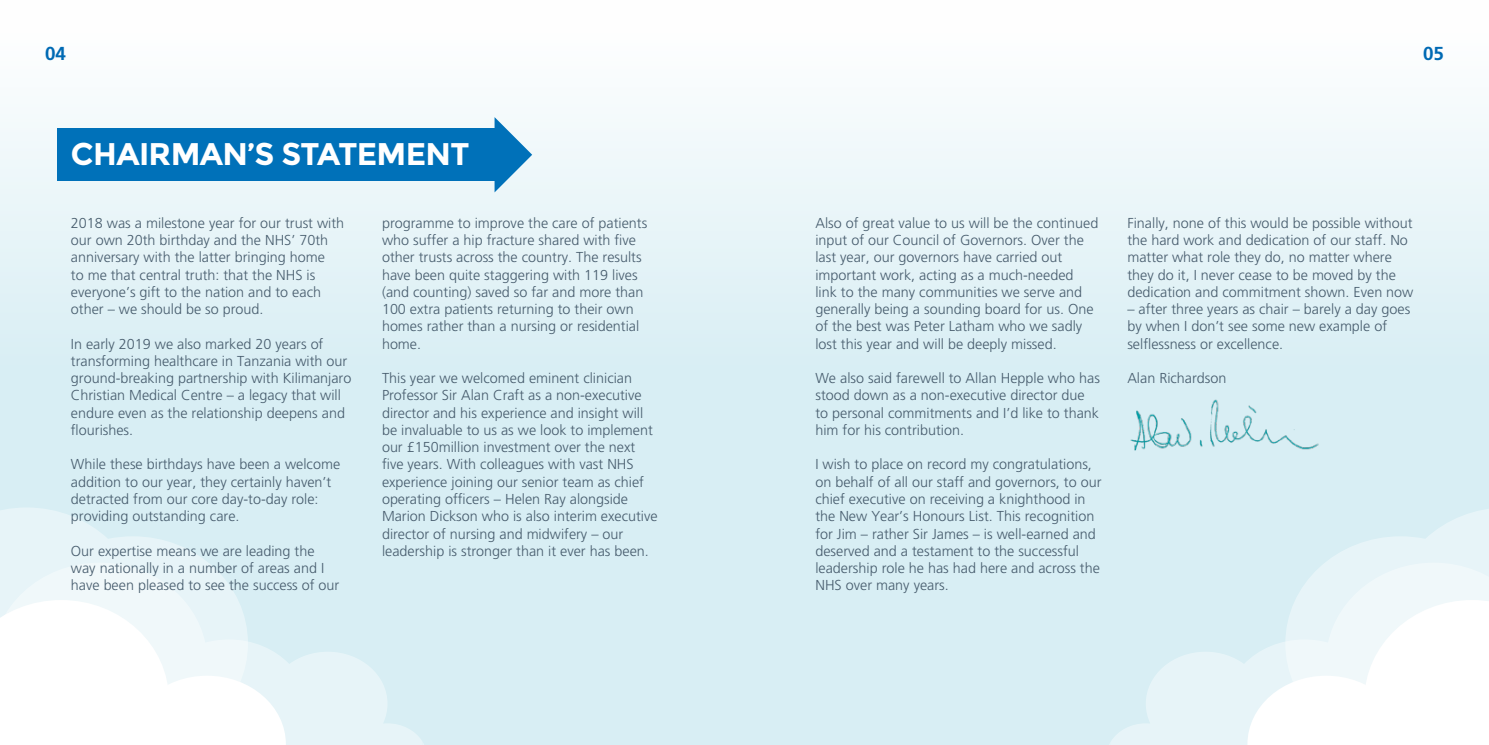
<style>
.page{position:relative;width:1489px;height:745px;background:#fff}
.page>*{position:absolute;margin:0;border:0;box-sizing:border-box;transform-origin:0 0}
.t1{font:700 31.25px "Montserrat";letter-spacing:-.02em;color:#fff}
.t2{font:700 18.75px "Frutiger";color:#006ab4}
.t3{font:300 14.38px/17.2px "Frutiger CE";color:#475c6d}
</style>
<div class="page">
<div style="left:0;top:0;width:1488px;height:744px;background:linear-gradient(to bottom,#f6fbfc,#ceeaf1)"></div>
<svg style="left:1285px;top:507px;width:203px;height:55px;background:#def0f5"></svg>
<svg style="left:1106px;top:562px;width:382px;height:182px;background:#dff1f6"></svg>
<svg style="left:1106px;top:740px;width:4px;height:4px"></svg>
<svg style="left:1247px;top:599px;width:241px;height:145px"></svg>
<svg style="left:0;top:507px;width:248px;height:55px;background:#dff1f6"></svg>
<svg style="left:0;top:562px;width:427px;height:182px;background:#e0f1f6"></svg>
<svg style="left:422px;top:740px;width:5px;height:4px"></svg>
<svg style="left:0;top:599px;width:286px;height:145px"></svg>
<div style="left:57px;top:128px;width:442px;height:53px;background:#0071b9"></div>
<svg style="left:494px;top:117px;width:38px;height:75px"></svg>
<img style="left:1127px;top:394px;width:195px;height:65px">
<h2 class="t2" style="left:45px;top:42px;width:22px">04</h2>
<h2 class="t2" style="left:1422px;top:42px;width:22px">05</h2>
<h1 class="t1" style="left:71px;top:136px;width:400px">CHAIRMAN’S STATEMENT</h1>
<p class="t3" style="left:71px;top:214px;width:275px">2018 was a milestone year for our trust with our own 20th birthday and the NHS’ 70th anniversary with the latter bringing home<br>to me that central truth: that the NHS is everyone’s gift to the nation and to each other – we should be so proud.</p>
<p class="t3" style="left:71px;top:334px;width:282px">In early 2019 we also marked 20 years of transforming healthcare in Tanzania with our ground-breaking partnership with Kilimanjaro Christian Medical Centre – a legacy that will endure even as the relationship deepens and flourishes.</p>
<p class="t3" style="left:71px;top:455px;width:271px">While these birthdays have been a welcome addition to our year, they certainly haven’t detracted from our core day-to-day role: providing outstanding care.</p>
<p class="t3" style="left:71px;top:541px;width:270px">Our expertise means we are leading the way nationally in a number of areas and I have been pleased to see the success of our</p>
<p class="t3" style="left:382px;top:214px;width:267px">programme to improve the care of patients who suffer a hip fracture shared with five other trusts across the country. The results have been quite staggering with 119 lives (and counting) saved so far and more than 100 extra patients returning to their own homes rather than a nursing or residential home.</p>
<p class="t3" style="left:382px;top:369px;width:277px">This year we welcomed eminent clinician Professor Sir Alan Craft as a non-executive director and his experience and insight will be invaluable to us as we look to implement our £150million investment over the next five years. With colleagues with vast NHS experience joining our senior team as chief operating officers – Helen Ray alongside Marion Dickson who is also interim executive director of nursing and midwifery – our leadership is stronger than it ever has been.</p>
<p class="t3" style="left:815px;top:214px;width:284px">Also of great value to us will be the continued input of our Council of Governors. Over the last year, our governors have carried out important work, acting as a much-needed link to the many communities we serve and generally being a sounding board for us. One of the best was Peter Latham who we sadly lost this year and will be deeply missed.</p>
<p class="t3" style="left:815px;top:369px;width:286px">We also said farewell to Allan Hepple who has stood down as a non-executive director due to personal commitments and I’d like to thank him for his contribution.</p>
<p class="t3" style="left:815px;top:455px;width:287px">I wish to place on record my congratulations, on behalf of all our staff and governors, to our chief executive on receiving a knighthood in the New Year’s Honours List. This recognition for Jim – rather Sir James – is well-earned and deserved and a testament to the successful leadership role he has had here and across the NHS over many years.</p>
<p class="t3" style="left:1127px;top:214px;width:287px">Finally, none of this would be possible without the hard work and dedication of our staff. No matter what role they do, no matter where they do it, I never cease to be moved by the dedication and commitment shown. Even now</p>
<p class="t3" style="left:1127px;top:300px;width:284px">– after three years as chair – barely a day goes by when I don’t see some new example of selflessness or excellence.</p>
<p class="t3" style="left:1127px;top:369px;width:101px">Alan Richardson</p>
</div>
